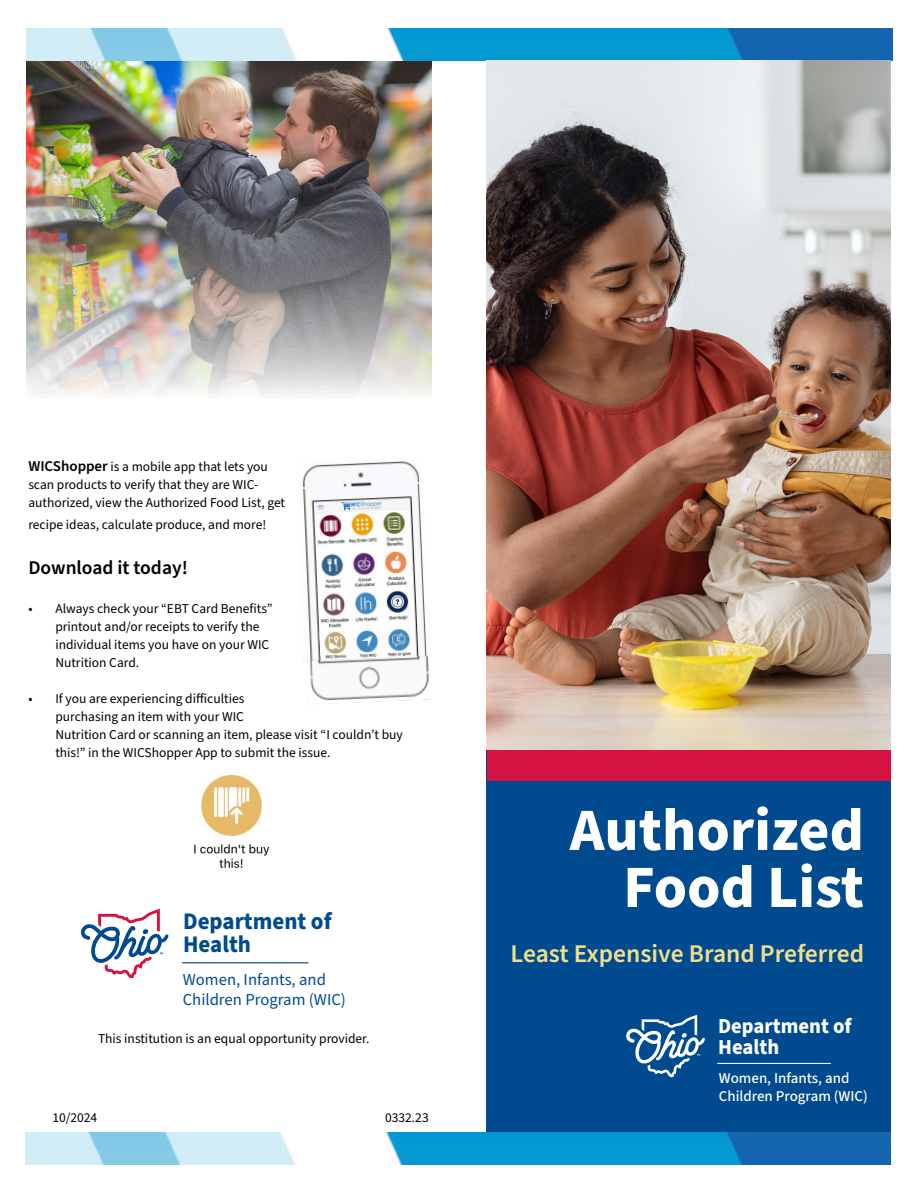
<style>
.page{position:relative;width:918px;height:1188px;background:#fff}
.page>*{position:absolute;margin:0;border:0;box-sizing:border-box;transform-origin:0 0}
.t1{font:700 60px/57px "Source Sans Pro";color:#fff;text-align:right}
.t2{font:600 25.5px "Source Sans Pro";color:#f2de8a}
.t3{font:700 23.85px/22.4px "Source Sans Pro";color:#004b8f;scale:.96 1}
.t4{font:700 21.45px/20.1px "Source Sans Pro";color:#fff;scale:.96 1}
.t5{font:600 19.5px "Source Sans Pro";color:#000}
.t6{font:16.65px/20px "Source Sans Pro";color:#004b8f}
.t7{font:500 15px/18px "Source Sans 3";color:#fff}
.t8{font:13.5px/18px "Source Sans Pro";color:#000}
.s1{font-weight:600;font-size:15px}
</style>
<div class="page">
<img style="left:27px;top:61px;width:404px;height:334px">
<div style="left:486px;top:751px;width:405px;height:413px;background:#004b8f"></div>
<img style="left:302px;top:461px;width:126px;height:195px">
<img style="left:319px;top:627px;width:96px;height:29px">
<img style="left:325px;top:654px;width:22px;height:2px">
<img style="left:360px;top:653px;width:17px;height:3px">
<img style="left:388px;top:652px;width:23px;height:4px">
<img style="left:303px;top:656px;width:127px;height:48px">
<svg style="left:81px;top:909px;width:88px;height:70px"></svg>
<hr style="left:182px;top:962px;width:127px;height:1px;background:#004b8f">
<img style="left:27px;top:29px;width:865px;height:31px">
<img style="left:25px;top:1133px;width:866px;height:31px">
<div style="left:487px;top:748px;width:403px;height:33px;background:#d51343"></div>
<svg style="left:626px;top:1015px;width:79px;height:63px"></svg>
<hr style="left:717px;top:1063px;width:114px;height:1px;background:#fff">
<img style="left:486px;top:61px;width:405px;height:688px">
<img style="left:194px;top:775px;width:76px;height:94px">
<p class="t8" style="left:28px;top:458px;width:258px"><span class="s1">WICShopper</span> is a mobile app that lets you scan products to verify that they are WIC&shy;authorized, view the Authorized Food List, get</p>
<p class="t8" style="left:28px;top:516px;width:240px">recipe ideas, calculate produce, and more!</p>
<h3 class="t5" style="left:28px;top:554px;width:161px">Download it today!</h3>
<p class="t8" style="left:55px;top:600px;width:219px;text-indent:-27px">• Always check your “EBT Card Benefits” printout and/or receipts to verify the individual items you have on your WIC<br>Nutrition Card.</p>
<p class="t8" style="left:55px;top:690px;width:349px;text-indent:-27px">• If you are experiencing difficulties<br>purchasing an item with your WIC<br>Nutrition Card or scanning an item, please visit “I couldn’t buy this!” in the WICShopper App to submit the issue.</p>
<h3 class="t3" style="left:183px;top:911px;width:156px">Department of<br>Health</h3>
<p class="t6" style="left:183px;top:970px;width:165px">Women, Infants, and<br>Children Program (WIC)</p>
<p class="t8" style="left:98px;top:1030px;width:273px">This institution is an equal opportunity provider.</p>
<p class="t8" style="left:52px;top:1109px;width:46px">10/2024</p>
<p class="t8" style="left:385px;top:1109px;width:45px">0332.23</p>
<h1 class="t1" style="left:570px;top:803px;width:296px">Authorized<br>Food List</h1>
<h2 class="t2" style="left:511px;top:936px;width:355px">Least Expensive Brand Preferred</h2>
<h3 class="t4" style="left:718px;top:1017px;width:141px">Department of<br>Health</h3>
<p class="t7" style="left:719px;top:1069px;width:151px">Women, Infants, and<br>Children Program (WIC)</p>
</div>
